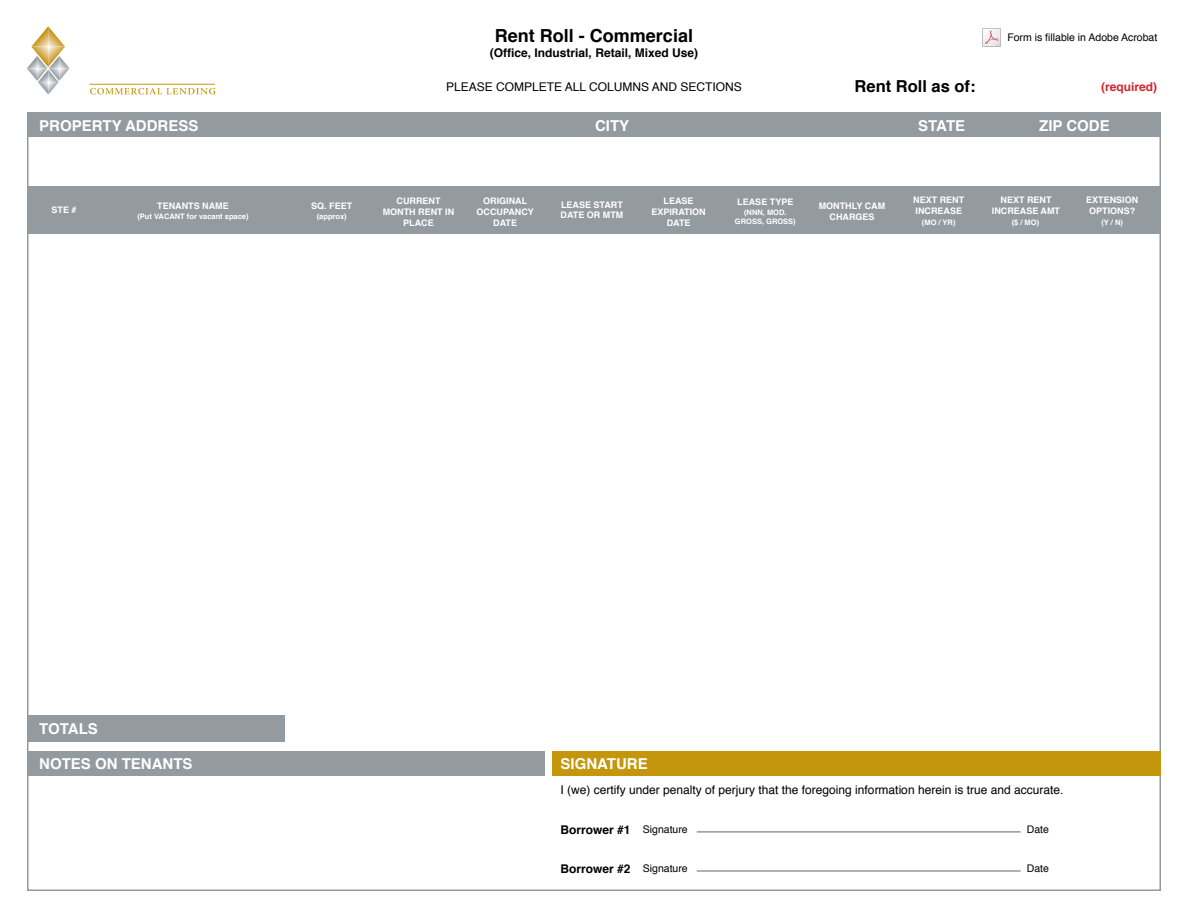
<style>
.page{position:relative;width:1188px;height:918px;background:#fff}
.page>*{position:absolute;margin:0;border:0;box-sizing:border-box;transform-origin:0 0}
.t1{font:700 18px "Helvetica";color:#000}
.t2{font:700 16.5px "Helvetica";color:#000}
.t3{font:700 15px "Helvetica";color:#fff}
.t4{font:12px "Helvetica";color:#000}
.t5{font:700 12px "Helvetica";color:#000}
.t6{font:700 12px "Helvetica";color:#d2232a}
.t7{font:10.5px "Helvetica";color:#000}
.t8{font:700 9px/10.8px "Helvetica";color:#fff;text-align:center}
.t9{font:700 7.5px/9px "Helvetica";color:#fff;text-align:center}
</style>
<div class="page">
<div style="left:27px;top:112px;width:1134px;height:25px;background:#939aa0"></div>
<div style="left:27px;top:751px;width:517px;height:25px;background:#939aa0"></div>
<div style="left:553px;top:751px;width:608px;height:25px;background:#c4960c"></div>
<div style="left:27px;top:715px;width:257px;height:27px;background:#939aa0"></div>
<div style="left:27px;top:186px;width:1134px;height:48px;background:#939aa0"></div>
<svg style="left:27px;top:26px;width:43px;height:69px"></svg>
<hr style="left:89px;top:84px;width:126px;height:1px;background:#c4960c">
<svg style="left:90px;top:88px;width:125px;height:7px"></svg>
<img style="left:983px;top:29px;width:18px;height:18px">
<hr style="left:697px;top:831px;width:324px;height:2px;background:#939aa0">
<hr style="left:697px;top:870px;width:324px;height:2px;background:#939aa0">
<h3 class="t3" style="left:39px;top:113px;width:161px">PROPERTY ADDRESS</h3>
<h1 class="t1" style="left:495px;top:21px;width:200px">Rent Roll - Commercial</h1>
<p class="t7" style="left:1007px;top:29px;width:152px">Form is fillable in Adobe Acrobat</p>
<h3 class="t5" style="left:490px;top:43px;width:210px">(Office, Industrial, Retail, Mixed Use)</h3>
<h2 class="t2" style="left:855px;top:72px;width:123px">Rent Roll as of:</h2>
<h3 class="t6" style="left:1101px;top:77px;width:58px">(required)</h3>
<h3 class="t4" style="left:446px;top:78px;width:297px">PLEASE COMPLETE ALL COLUMNS AND SECTIONS</h3>
<h3 class="t3" style="left:595px;top:113px;width:36px">CITY</h3>
<h3 class="t3" style="left:918px;top:113px;width:48px">STATE</h3>
<h3 class="t3" style="left:1039px;top:113px;width:72px">ZIP CODE</h3>
<p class="t8" style="left:52px;top:205px;width:27px">STE #</p>
<p class="t8" style="left:737px;top:196px;width:58px">LEASE TYPE</p>
<p class="t8" style="left:913px;top:195px;width:53px;text-align:left">NEXT RENT<br>INCREASE</p>
<p class="t8" style="left:1086px;top:195px;width:54px">EXTENSION<br>OPTIONS?</p>
<p class="t8" style="left:992px;top:195px;width:70px">NEXT RENT<br>INCREASE AMT</p>
<p class="t8" style="left:383px;top:195px;width:73px">CURRENT<br>MONTH RENT IN<br>PLACE</p>
<p class="t8" style="left:477px;top:195px;width:59px">ORIGINAL<br>OCCUPANCY<br>DATE</p>
<p class="t8" style="left:651px;top:195px;width:56px">LEASE<br>EXPIRATION<br>DATE</p>
<p class="t8" style="left:561px;top:199px;width:64px;text-align:left">LEASE START<br>DATE OR MTM</p>
<p class="t8" style="left:819px;top:201px;width:68px">MONTHLY CAM</p>
<p class="t8" style="left:157px;top:201px;width:73px">TENANTS NAME</p>
<p class="t8" style="left:311px;top:200px;width:43px">SQ. FEET</p>
<p class="t9" style="left:735px;top:208px;width:62px">(NNN, MOD.<br>GROSS, GROSS)</p>
<p class="t9" style="left:922px;top:218px;width:35px">(MO / YR)</p>
<p class="t9" style="left:1012px;top:218px;width:29px">($ / MO)</p>
<p class="t9" style="left:1101px;top:218px;width:23px">(Y / N)</p>
<p class="t9" style="left:137px;top:212px;width:113px">(Put VACANT for vacant space)</p>
<p class="t9" style="left:317px;top:212px;width:32px">(approx)</p>
<p class="t8" style="left:830px;top:211px;width:46px">CHARGES</p>
<h3 class="t3" style="left:39px;top:716px;width:60px">TOTALS</h3>
<h3 class="t3" style="left:39px;top:752px;width:155px">NOTES ON TENANTS</h3>
<h3 class="t3" style="left:561px;top:752px;width:89px">SIGNATURE</h3>
<h3 class="t4" style="left:561px;top:781px;width:504px">I (we) certify under penalty of perjury that the foregoing information herein is true and accurate.</h3>
<h3 class="t5" style="left:561px;top:820px;width:72px">Borrower #1</h3>
<h3 class="t5" style="left:561px;top:859px;width:72px">Borrower #2</h3>
<p class="t7" style="left:643px;top:821px;width:46px">Signature</p>
<p class="t7" style="left:643px;top:860px;width:46px">Signature</p>
<p class="t7" style="left:1027px;top:821px;width:24px">Date</p>
<p class="t7" style="left:1027px;top:860px;width:24px">Date</p>
</div>
